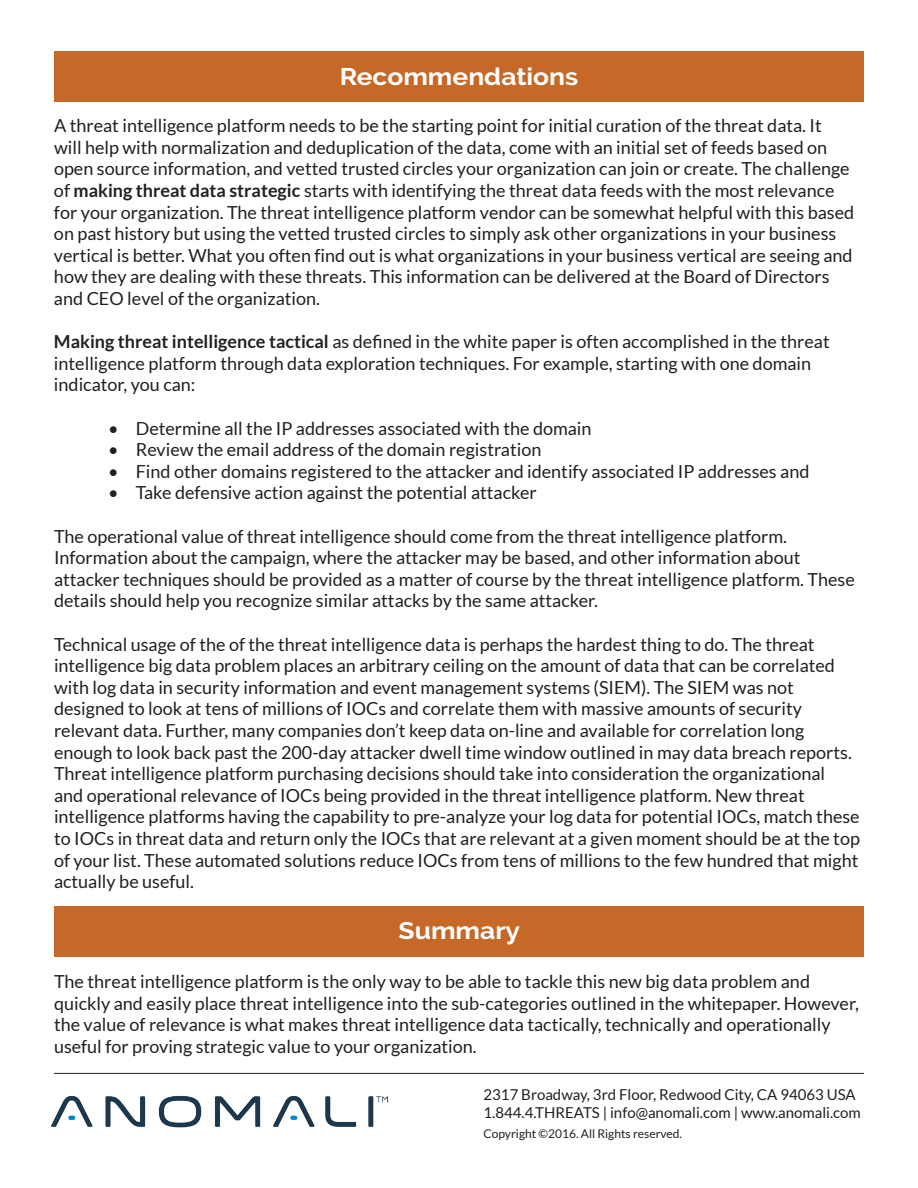
<style>
.page{position:relative;width:918px;height:1188px;background:#fff}
.page>*{position:absolute;margin:0;border:0;box-sizing:border-box;transform-origin:0 0}
.t1{font:700 24px "Raleway";color:#fff;scale:1.1 1}
.t2{font:18px/21.6px "Lato";color:#231f20}
.t3{font:15px "Lato";color:#231f20}
.t4{font:12px "Lato";color:#231f20}
.s1{font-weight:700}
</style>
<div class="page">
<div style="left:54px;top:52px;width:810px;height:50px;background:#c56828"></div>
<div style="left:54px;top:906px;width:810px;height:50px;background:#c56828"></div>
<hr style="left:54px;top:1073px;width:810px;height:1px;background:#231f20">
<img style="left:51px;top:1072px;width:392px;height:56px">
<p class="t1" style="left:340px;top:63px;width:218px">Recommendations</p>
<p class="t2" style="left:54px;top:115px;width:802px">A threat intelligence platform needs to be the starting point for initial curation of the threat data. It<br>will help with normalization and deduplication of the data, come with an initial set of feeds based on open source information, and vetted trusted circles your organization can join or create. The challenge of <span class="s1">making threat data strategic</span> starts with identifying the threat data feeds with the most relevance for your organization. The threat intelligence platform vendor can be somewhat helpful with this based on past history but using the vetted trusted circles to simply ask other organizations in your business vertical is better. What you often find out is what organizations in your business vertical are seeing and how they are dealing with these threats. This information can be delivered at the Board of Directors and CEO level of the organization.</p>
<p class="t2" style="left:54px;top:331px;width:777px"><span class="s1">Making threat intelligence tactical</span> as defined in the white paper is often accomplished in the threat intelligence platform through data exploration techniques. For example, starting with one domain indicator, you can:</p>
<p class="t2" style="left:108px;top:417px;width:485px">• Determine all the IP addresses associated with the domain</p>
<p class="t2" style="left:108px;top:439px;width:435px">• Review the email address of the domain registration</p>
<p class="t2" style="left:108px;top:460px;width:703px">• Find other domains registered to the attacker and identify associated IP addresses and</p>
<p class="t2" style="left:108px;top:482px;width:430px">• Take defensive action against the potential attacker</p>
<p class="t2" style="left:54px;top:525px;width:802px">The operational value of threat intelligence should come from the threat intelligence platform.<br>Information about the campaign, where the attacker may be based, and other information about attacker techniques should be provided as a matter of course by the threat intelligence platform. These details should help you recognize similar attacks by the same attacker.</p>
<p class="t2" style="left:54px;top:633px;width:807px">Technical usage of the of the threat intelligence data is perhaps the hardest thing to do. The threat intelligence big data problem places an arbitrary ceiling on the amount of data that can be correlated with log data in security information and event management systems (SIEM). The SIEM was not designed to look at tens of millions of IOCs and correlate them with massive amounts of security relevant data. Further, many companies don’t keep data on-line and available for correlation long enough to look back past the 200-day attacker dwell time window outlined in may data breach reports.<br>Threat intelligence platform purchasing decisions should take into consideration the organizational<br>and operational relevance of IOCs being provided in the threat intelligence platform. New threat intelligence platforms having the capability to pre-analyze your log data for potential IOCs, match these to IOCs in threat data and return only the IOCs that are relevant at a given moment should be at the top of your list. These automated solutions reduce IOCs from tens of millions to the few hundred that might actually be useful.</p>
<p class="t1" style="left:399px;top:917px;width:112px">Summary</p>
<p class="t2" style="left:54px;top:971px;width:806px">The threat intelligence platform is the only way to be able to tackle this new big data problem and quickly and easily place threat intelligence into the sub-categories outlined in the whitepaper. However, the value of relevance is what makes threat intelligence data tactically, technically and operationally useful for proving strategic value to your organization.</p>
<p class="t3" style="left:484px;top:1086px;width:374px">2317 Broadway, 3rd Floor, Redwood City, CA 94063 USA</p>
<p class="t3" style="left:484px;top:1104px;width:379px">1.844.4.THREATS | info@anomali.com | www.anomali.com</p>
<p class="t4" style="left:484px;top:1127px;width:200px">Copyright ©2016. All Rights reserved.</p>
</div>
